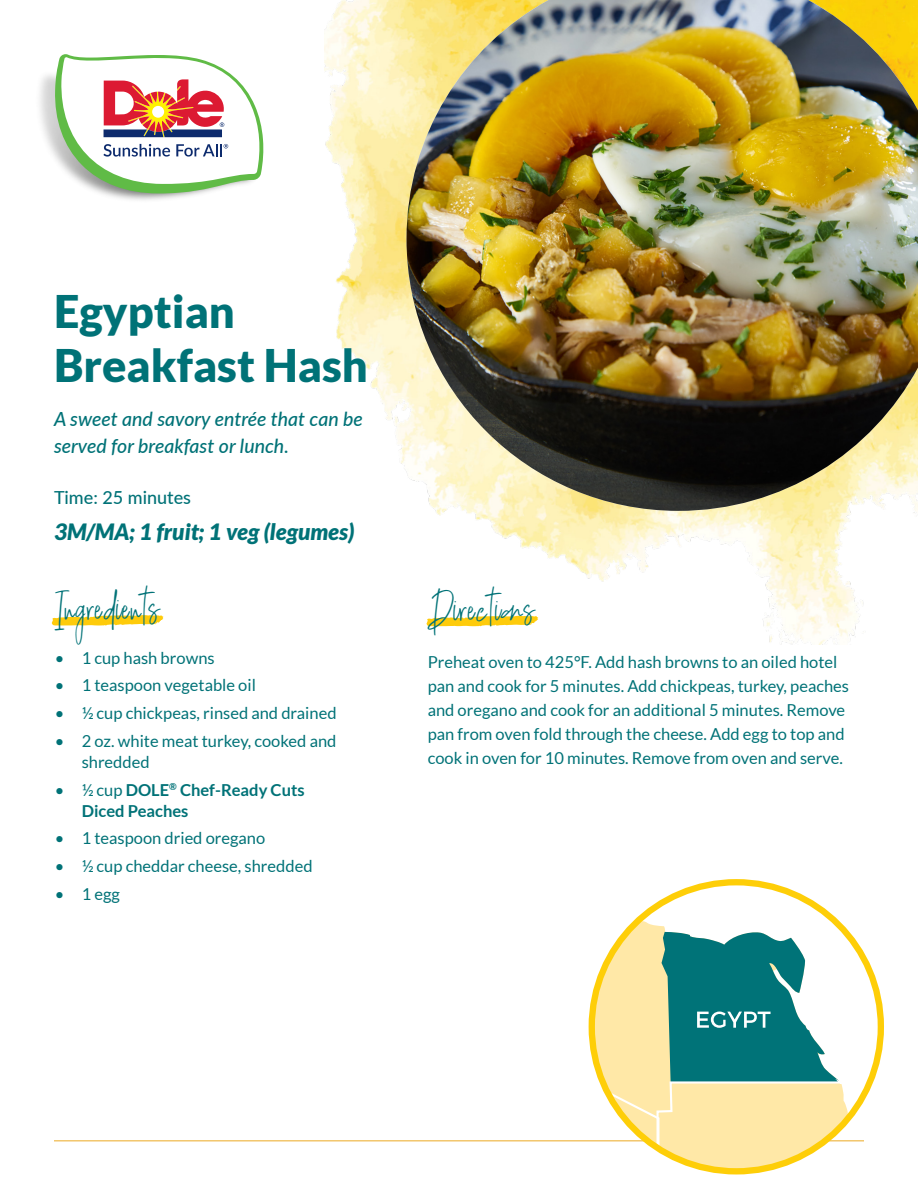
<style>
.page{position:relative;width:918px;height:1188px;background:#fff}
.page>*{position:absolute;margin:0;border:0;box-sizing:border-box;transform-origin:0 0}
.t1{font:45px "Stepbrother";color:#007277}
.t2{font:900 45px/54px "Lato";color:#007277}
.t3{font:italic 900 22.5px "Lato";color:#007277}
.t4{font:italic 500 19.5px/27px "Lato";color:#007277}
.t5{font:500 18px "Lato";color:#007277}
.t6{font:16.5px/24px "Lato";color:#007277}
.t7{font:700 16.5px/21px "Lato";color:#007277}
.s1{font-weight:400}
</style>
<div class="page">
<hr style="left:54px;top:1140px;width:810px;height:1px;background:#eca922">
<img style="left:324px;top:0;width:591px;height:645px">
<svg style="left:54px;top:54px;width:210px;height:139px"></svg>
<svg style="left:624px;top:882px;width:257px;height:201px"></svg>
<svg style="left:592px;top:931px;width:281px;height:240px"></svg>
<svg style="left:426px;top:616px;width:113px;height:10px"></svg>
<svg style="left:52px;top:615px;width:112px;height:11px"></svg>
<img style="left:406px;top:0;width:512px;height:511px">
<p class="t2" style="left:54px;top:284px;width:315px">Egyptian<br>Breakfast Hash</p>
<p class="t4" style="left:54px;top:405px;width:310px">A sweet and savory entrée that can be served for breakfast or lunch.</p>
<p class="t5" style="left:54px;top:485px;width:139px">Time: 25 minutes</p>
<p class="t3" style="left:54px;top:519px;width:302px">3M/MA; 1 fruit; 1 veg (legumes)</p>
<p class="t1" style="left:55px;top:579px;width:107px">Ingredients</p>
<p class="t6" style="left:55px;top:646px;width:162px">• 1 cup hash browns</p>
<p class="t6" style="left:55px;top:673px;width:203px">• 1 teaspoon vegetable oil</p>
<p class="t6" style="left:55px;top:701px;width:283px">• ½ cup chickpeas, rinsed and drained</p>
<p class="t6" style="left:82px;top:730px;width:256px;line-height:21px;text-indent:-27px">• 2 oz. white meat turkey, cooked and shredded</p>
<p class="t7" style="left:82px;top:779px;width:224px;text-indent:-27px"><span class="s1">• ½ cup</span> DOLE<sup>®</sup> Chef-Ready Cuts<br>Diced Peaches</p>
<p class="t6" style="left:55px;top:826px;width:212px">• 1 teaspoon dried oregano</p>
<p class="t6" style="left:55px;top:854px;width:259px">• ½ cup cheddar cheese, shredded</p>
<p class="t6" style="left:55px;top:882px;width:67px">• 1 egg</p>
<p class="t1" style="left:428px;top:580px;width:109px">Directions</p>
<p class="t6" style="left:428px;top:650px;width:423px">Preheat oven to 425°F. Add hash browns to an oiled hotel pan and cook for 5 minutes. Add chickpeas, turkey, peaches and oregano and cook for an additional 5 minutes. Remove pan from oven fold through the cheese. Add egg to top and cook in oven for 10 minutes. Remove from oven and serve.</p>
</div>
